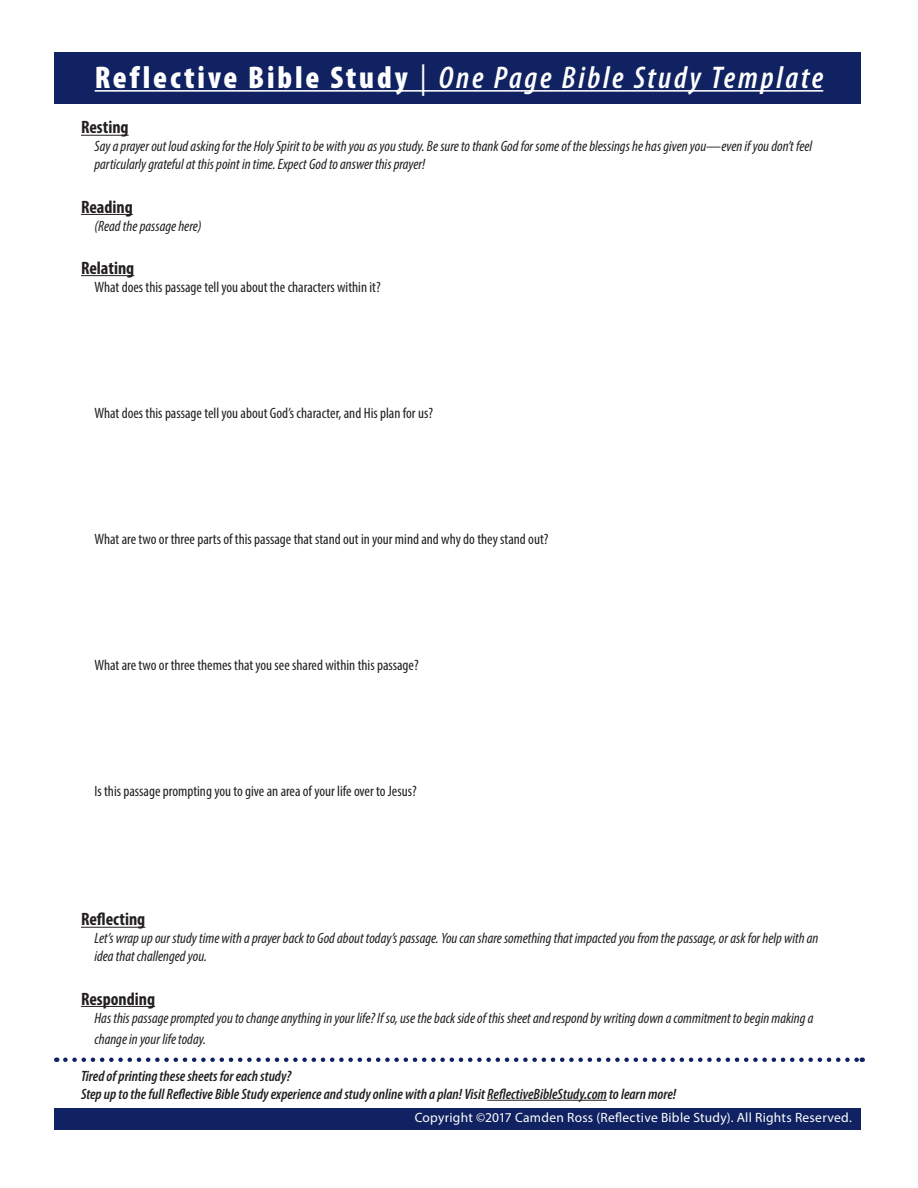
<style>
.page{position:relative;width:918px;height:1188px;background:#fff}
.page>*{position:absolute;margin:0;border:0;box-sizing:border-box;transform-origin:0 0}
.t1{font:italic 600 condensed 31.5px "Myriad Pro";letter-spacing:.085em;color:#fff}
.Section_Title{font:700 condensed 18px "Myriad Pro";color:#231f20}
.Question_Style{font:italic condensed 15px/18px "Myriad Pro";color:#231f20}
.Question_Style-2{font:condensed 15px "Myriad Pro";color:#231f20}
.Gap{font:italic 600 condensed 15px/18px "Myriad Pro";color:#231f20}
.t2{font:13.5px "Myriad Pro";letter-spacing:.02em;color:#fff}
.s1{font-weight:900;font-style:normal}
.s2{font-weight:400;font-style:normal}
</style>
<div class="page">
<div style="left:54px;top:52px;width:807px;height:52px;background:#102261"></div>
<div style="left:54px;top:1108px;width:807px;height:22px;background:#102261"></div>
<hr style="left:95px;top:90px;width:728px;height:2px;background:#fff">
<hr style="left:81px;top:135px;width:48px;height:1px;background:#231f20">
<hr style="left:81px;top:214px;width:52px;height:1px;background:#231f20">
<hr style="left:81px;top:275px;width:53px;height:1px;background:#231f20">
<hr style="left:81px;top:927px;width:64px;height:1px;background:#231f20">
<hr style="left:81px;top:1006px;width:74px;height:1px;background:#231f20">
<hr style="left:487px;top:1100px;width:120px;height:1px;background:#231f20">
<svg style="left:65px;top:1058px;width:798px;height:4px"></svg>
<p class="t1" style="left:95px;top:58px;width:730px"><span class="s1">Reflective Bible Study</span> <span class="s2">|</span> One Page Bible Study Template</p>
<p class="Section_Title" style="left:81px;top:116px;width:49px">Resting</p>
<p class="Question_Style" style="left:94px;top:137px;width:719px">Say a prayer out loud asking for the Holy Spirit to be with you as you study. Be sure to thank God for some of the blessings he has given you—even if you don’t feel particularly grateful at this point in time. Expect God to answer this prayer!</p>
<p class="Section_Title" style="left:81px;top:195px;width:53px">Reading</p>
<p class="Question_Style" style="left:94px;top:217px;width:109px">(Read the passage here)</p>
<p class="Section_Title" style="left:81px;top:257px;width:55px">Relating</p>
<p class="Question_Style-2" style="left:94px;top:278px;width:288px">What does this passage tell you about the characters within it?</p>
<p class="Question_Style-2" style="left:94px;top:404px;width:340px">What does this passage tell you about God’s character, and His plan for us?</p>
<p class="Question_Style-2" style="left:94px;top:530px;width:455px">What are two or three parts of this passage that stand out in your mind and why do they stand out?</p>
<p class="Question_Style-2" style="left:94px;top:656px;width:326px">What are two or three themes that you see shared within this passage?</p>
<p class="Question_Style-2" style="left:94px;top:782px;width:324px">Is this passage prompting you to give an area of your life over to Jesus?</p>
<p class="Section_Title" style="left:81px;top:908px;width:66px">Reflecting</p>
<p class="Question_Style" style="left:94px;top:929px;width:725px">Let’s wrap up our study time with a prayer back to God about today’s passage. You can share something that impacted you from the passage, or ask for help with an idea that challenged you.</p>
<p class="Section_Title" style="left:81px;top:987px;width:76px">Responding</p>
<p class="Question_Style" style="left:94px;top:1007px;width:721px;line-height:21.6px">Has this passage prompted you to change anything in your life? If so, use the back side of this sheet and respond by writing down a commitment to begin making a change in your life today.</p>
<p class="Gap" style="left:81px;top:1067px;width:597px">Tired of printing these sheets for each study?<br>Step up to the full Reflective Bible Study experience and study online with a plan! Visit ReflectiveBibleStudy.com to learn more!</p>
<p class="t2" style="left:415px;top:1109px;width:439px">Copyright ©2017 Camden Ross (Reflective Bible Study). All Rights Reserved.</p>
</div>
